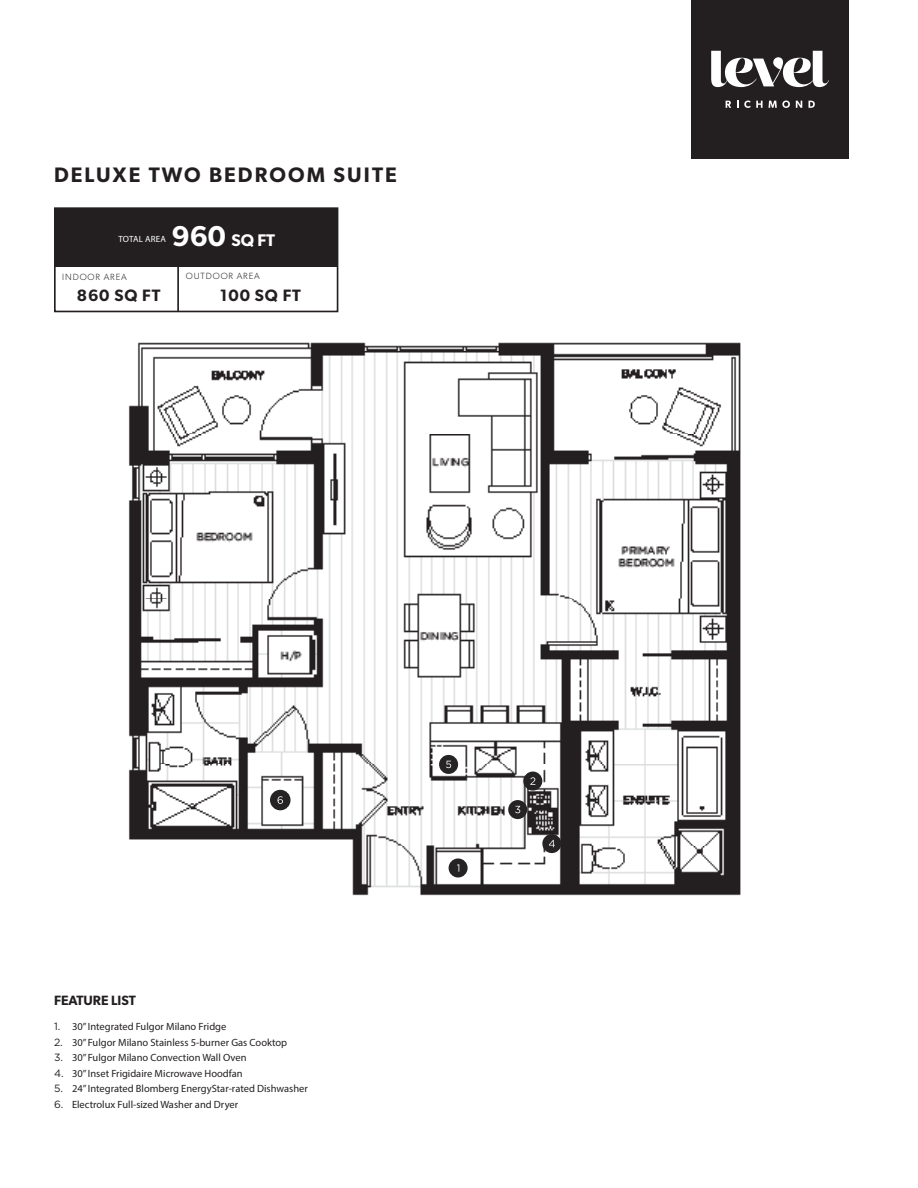
<style>
.page{position:relative;width:918px;height:1188px;background:#fff}
.page>*{position:absolute;margin:0;border:0;box-sizing:border-box;transform-origin:0 0}
.t1{font:600 21px "Gibson";letter-spacing:.1em;color:#231f20}
.t2{font:600 16.8px "Gibson";color:#fff}
.t3{font:600 16.5px "Gibson";letter-spacing:.05em;color:#231f20}
.t4{font:600 13.5px "Gibson";color:#231f20}
.t5{font:10.5px "Myriad Pro";color:#231f20}
.t6{font:300 9px "Gibson";letter-spacing:.1em;color:#231f20}
.t7{font:9px "Myriad Pro";letter-spacing:.02em;color:#fff}
.s1{font-size:28.8px}
.s2{font-family:"Gotham"}
</style>
<div class="page">
<div style="left:54px;top:207px;width:284px;height:105px;border:2px solid #231f20"></div>
<div style="left:55px;top:208px;width:283px;height:59px;background:#231f20"></div>
<hr style="left:177px;top:265px;width:2px;height:47px;background:#231f20">
<div style="left:691px;top:0;width:158px;height:158px;background:#231f20"></div>
<svg style="left:711px;top:51px;width:118px;height:36px"></svg>
<svg style="left:726px;top:101px;width:5px;height:7px"></svg>
<svg style="left:744px;top:101px;width:19px;height:7px"></svg>
<svg style="left:769px;top:101px;width:21px;height:7px"></svg>
<svg style="left:796px;top:101px;width:6px;height:7px"></svg>
<svg style="left:809px;top:101px;width:6px;height:7px"></svg>
<img style="left:128px;top:342px;width:613px;height:554px">
<svg style="left:449px;top:858px;width:19px;height:20px"></svg>
<div style="left:523px;top:772px;width:19px;height:19px;background:#262324;border-radius:50%"></div>
<svg style="left:530px;top:777px;width:5px;height:8px"></svg>
<div style="left:508px;top:800px;width:19px;height:19px;background:#262324;border-radius:50%"></div>
<svg style="left:515px;top:806px;width:5px;height:7px"></svg>
<div style="left:542px;top:834px;width:19px;height:19px;background:#262324;border-radius:50%"></div>
<svg style="left:549px;top:840px;width:6px;height:7px"></svg>
<div style="left:439px;top:755px;width:19px;height:19px;background:#262324;border-radius:50%"></div>
<svg style="left:446px;top:761px;width:5px;height:7px"></svg>
<div style="left:271px;top:791px;width:19px;height:19px;background:#262324;border-radius:50%"></div>
<div style="left:270px;top:790px;width:21px;height:20px;border:2px solid #262324;border-radius:50%"></div>
<svg style="left:278px;top:796px;width:5px;height:8px"></svg>
<p class="t1" style="left:54px;top:162px;width:344px">DELUXE TWO BEDROOM SUITE</p>
<p class="t7" style="left:119px;top:233px;width:49px">TOTAL AREA</p>
<p class="t2" style="left:172px;top:231px;width:105px"><span class="s1">960</span> SQ FT</p>
<p class="t6" style="left:62px;top:271px;width:66px">INDOOR AREA</p>
<p class="t6" style="left:186px;top:271px;width:76px">OUTDOOR AREA</p>
<p class="t3" style="left:77px;top:285px;width:85px">860 SQ FT</p>
<p class="t3" style="left:220px;top:285px;width:82px">100 SQ FT</p>
<p class="t4" style="left:54px;top:993px;width:83px">FEATURE LIST</p>
<p class="t5" style="left:54px;top:1020px;width:174px"><span class="s2">1.</span> 30” Integrated Fulgor Milano Fridge</p>
<p class="t5" style="left:54px;top:1036px;width:235px"><span class="s2">2.</span> 30” Fulgor Milano Stainless 5-burner Gas Cooktop</p>
<p class="t5" style="left:54px;top:1051px;width:194px"><span class="s2">3.</span> 30” Fulgor Milano Convection Wall Oven</p>
<p class="t5" style="left:54px;top:1067px;width:190px"><span class="s2">4.</span> 30” Inset Frigidaire Microwave Hoodfan</p>
<p class="t5" style="left:54px;top:1082px;width:255px"><span class="s2">5.</span> 24” Integrated Blomberg EnergyStar-rated Dishwasher</p>
<p class="t5" style="left:54px;top:1098px;width:186px"><span class="s2">6.</span> Electrolux Full-sized Washer and Dryer</p>
</div>
